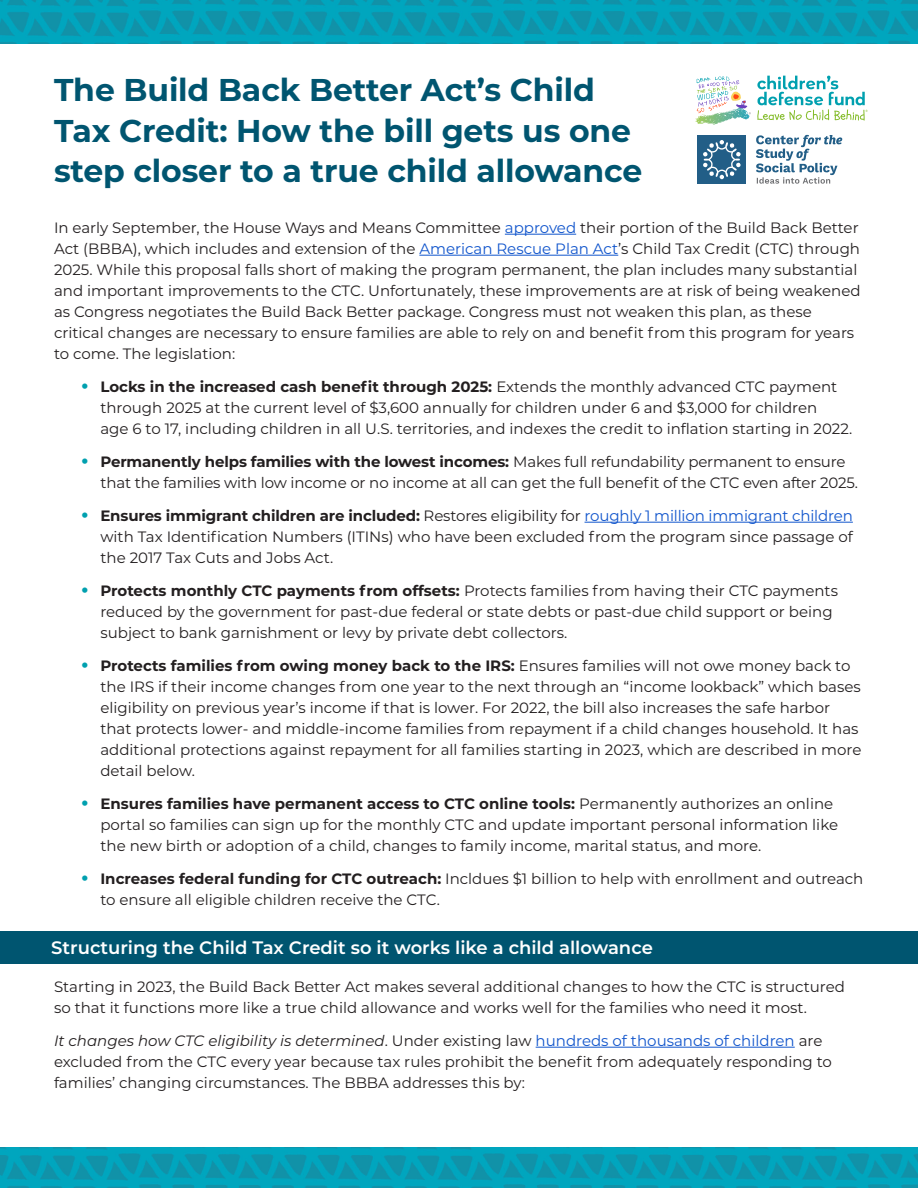
<style>
.page{position:relative;width:918px;height:1188px;background:#fff}
.page>*{position:absolute;margin:0;border:0;box-sizing:border-box;transform-origin:0 0}
.t1{font:700 31.5px/40.5px "Montserrat";letter-spacing:-.005em;color:#005570}
.t2{font:600 18px "Montserrat";color:#fff}
.t3{font:15px/21px "Montserrat";color:#231f20}
.s1{color:#15c}
.s2{font-weight:700;font-size:21px;color:#00a0af}
.s3{font-weight:700}
.s4{font-style:italic}
</style>
<div class="page">
<img style="left:0;top:0;width:918px;height:43px">
<img style="left:0;top:1147px;width:918px;height:41px">
<hr style="left:505px;top:234px;width:71px;height:1px;background:#15c">
<hr style="left:419px;top:255px;width:199px;height:1px;background:#15c">
<hr style="left:585px;top:522px;width:268px;height:1px;background:#15c">
<hr style="left:536px;top:1047px;width:259px;height:1px;background:#15c">
<div style="left:698px;top:135px;width:48px;height:49px;background:#225e87"></div>
<svg style="left:703px;top:140px;width:38px;height:39px"></svg>
<svg style="left:756px;top:135px;width:86px;height:49px"></svg>
<svg style="left:695px;top:76px;width:56px;height:48px"></svg>
<svg style="left:757px;top:76px;width:111px;height:45px"></svg>
<div style="left:0;top:932px;width:918px;height:32px;background:#005570"></div>
<p class="t1" style="left:54px;top:68px;width:590px">The Build Back Better Act’s Child<br>Tax Credit: How the bill gets us one step closer to a true child allowance</p>
<p class="t3" style="left:54px;top:216px;width:808px">In early September, the House Ways and Means Committee <span class="s1">approved</span> their portion of the Build Back Better Act (BBBA), which includes and extension of the <span class="s1">American Rescue Plan Act</span>’s Child Tax Credit (CTC) through 2025. While this proposal falls short of making the program permanent, the plan includes many substantial and important improvements to the CTC. Unfortunately, these improvements are at risk of being weakened as Congress negotiates the Build Back Better package. Congress must not weaken this plan, as these critical changes are necessary to ensure families are able to rely on and benefit from this program for years to come. The legislation:</p>
<p class="t3" style="left:100px;top:375px;width:753px;text-indent:-19px"><span class="s2">•</span> <span class="s3">Locks in the increased cash benefit through 2025:</span> Extends the monthly advanced CTC payment through 2025 at the current level of $3,600 annually for children under 6 and $3,000 for children<br>age 6 to 17, including children in all U.S. territories, and indexes the credit to inflation starting in 2022.</p>
<p class="t3" style="left:100px;top:450px;width:759px;text-indent:-19px"><span class="s2">•</span> <span class="s3">Permanently helps families with the lowest incomes:</span> Makes full refundability permanent to ensure that the families with low income or no income at all can get the full benefit of the CTC even after 2025.</p>
<p class="t3" style="left:100px;top:504px;width:754px;text-align:justify;text-indent:-19px"><span class="s2">•</span> <span class="s3">Ensures immigrant children are included:</span> Restores eligibility for <span class="s1">roughly 1 million immigrant children </span>with Tax Identification Numbers (ITINs) who have been excluded from the program since passage of the 2017 Tax Cuts and Jobs Act.</p>
<p class="t3" style="left:100px;top:579px;width:739px;text-indent:-19px"><span class="s2">•</span> <span class="s3">Protects monthly CTC payments from offsets:</span> Protects families from having their CTC payments reduced by the government for past-due federal or state debts or past-due child support or being subject to bank garnishment or levy by private debt collectors.</p>
<p class="t3" style="left:100px;top:654px;width:763px;text-indent:-19px"><span class="s2">•</span> <span class="s3">Protects families from owing money back to the IRS:</span> Ensures families will not owe money back to the IRS if their income changes from one year to the next through an “income lookback” which bases eligibility on previous year’s income if that is lower. For 2022, the bill also increases the safe harbor that protects lower- and middle-income families from repayment if a child changes household. It has additional protections against repayment for all families starting in 2023, which are described in more detail below.</p>
<p class="t3" style="left:100px;top:792px;width:739px;text-indent:-19px"><span class="s2">•</span> <span class="s3">Ensures families have permanent access to CTC online tools:</span> Permanently authorizes an online portal so families can sign up for the monthly CTC and update important personal information like the new birth or adoption of a child, changes to family income, marital status, and more.</p>
<p class="t3" style="left:100px;top:867px;width:765px;text-indent:-19px"><span class="s2">•</span> <span class="s3">Increases federal funding for CTC outreach:</span> Incldues $1 billion to help with enrollment and outreach to ensure all eligible children receive the CTC.</p>
<p class="t2" style="left:51px;top:935px;width:603px">Structuring the Child Tax Credit so it works like a child allowance</p>
<p class="t3" style="left:54px;top:975px;width:792px">Starting in 2023, the Build Back Better Act makes several additional changes to how the CTC is structured so that it functions more like a true child allowance and works well for the families who need it most.</p>
<p class="t3" style="left:54px;top:1029px;width:780px"><span class="s4">It changes how CTC eligibility is determined</span>. Under existing law <span class="s1">hundreds of thousands of children</span> are excluded from the CTC every year because tax rules prohibit the benefit from adequately responding to families’ changing circumstances. The BBBA addresses this by:</p>
</div>
